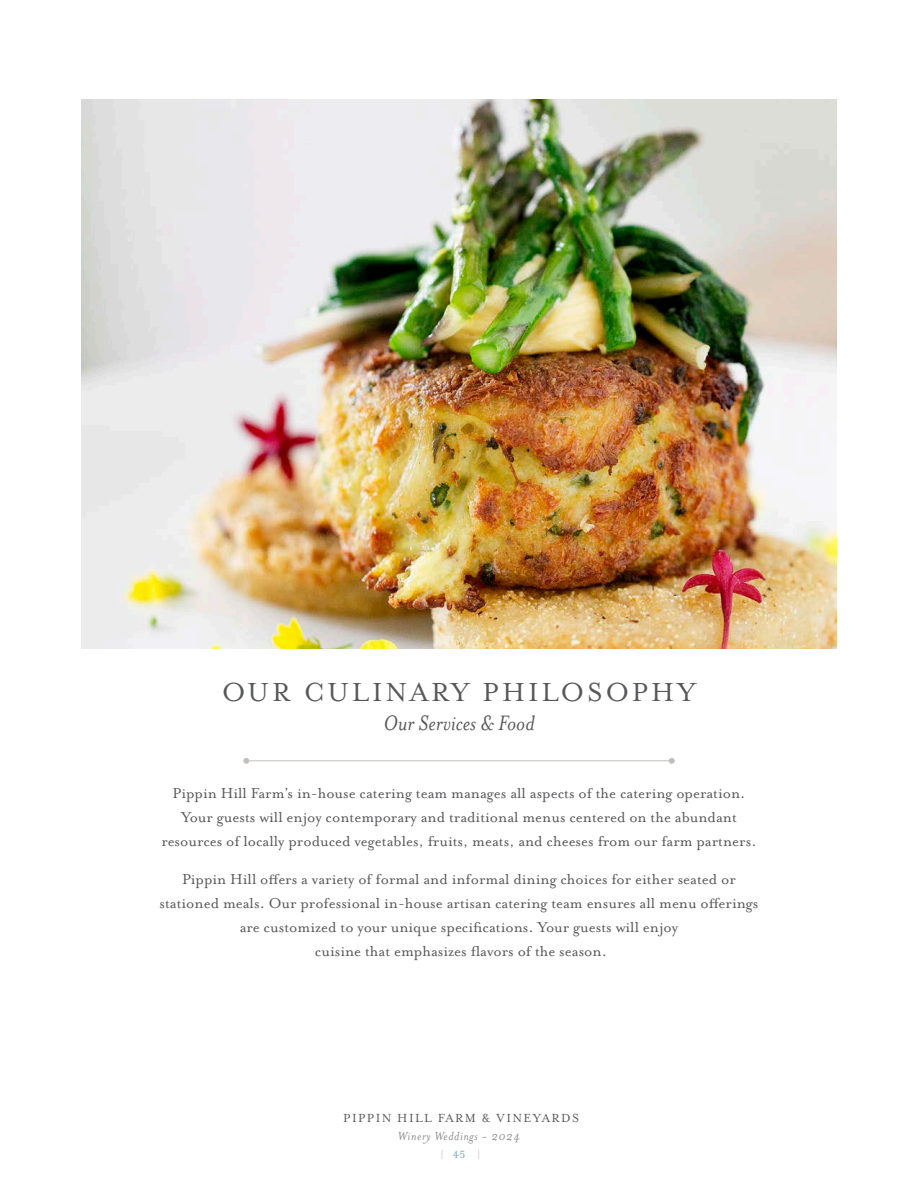
<style>
.page{position:relative;width:918px;height:1188px;background:#fff}
.page>*{position:absolute;margin:0;border:0;box-sizing:border-box;transform-origin:0 0}
.t1{font:30px "Mrs Eaves OT";letter-spacing:.1em;color:#57585a}
.t2{font:italic 24px "Mrs Eaves OT";color:#57585a}
.CG-para-reverse{font:16.5px/24px "Mrs Eaves OT";color:#57585a;text-align:center}
.t3{font:13.5px "Mrs Eaves OT";letter-spacing:.1em;color:#57585a}
.t4{font:italic 13.5px "Mrs Eaves OT";letter-spacing:.05em;color:#87898c}
.t5{font:12px "Mrs Eaves OT";color:#bcbdc0}
.s1{color:#77a6bb}
</style>
<div class="page">
<img style="left:81px;top:99px;width:756px;height:549px">
<hr style="left:249px;top:760px;width:426px;height:1px;background:#c2bfba">
<svg style="left:669px;top:758px;width:6px;height:6px"></svg>
<svg style="left:243px;top:758px;width:6px;height:6px"></svg>
<p class="t1" style="left:222px;top:676px;width:475px">OUR CULINARY PHILOSOPHY</p>
<p class="t2" style="left:383px;top:710px;width:153px">Our Services &amp; Food</p>
<p class="CG-para-reverse" style="left:161px;top:782px;width:597px">Pippin Hill Farm’s in-house catering team manages all aspects of the catering operation.<br>Your guests will enjoy contemporary and traditional menus centered on the abundant resources of locally produced vegetables, fruits, meats, and cheeses from our farm partners.</p>
<p class="CG-para-reverse" style="left:159px;top:867px;width:601px">Pippin Hill offers a variety of formal and informal dining choices for either seated or stationed meals. Our professional in-house artisan catering team ensures all menu offerings are customized to your unique specifications. Your guests will enjoy</p>
<p class="CG-para-reverse" style="left:315px;top:939px;width:293px">cuisine that emphasizes flavors of the season.</p>
<p class="t3" style="left:343px;top:1110px;width:237px">PIPPIN HILL FARM &amp; VINEYARDS</p>
<p class="t4" style="left:398px;top:1128px;width:124px">Winery Weddings - 2024</p>
<p class="t5" style="left:441px;top:1148px;width:41px">| <span class="s1">45</span> |</p>
</div>
